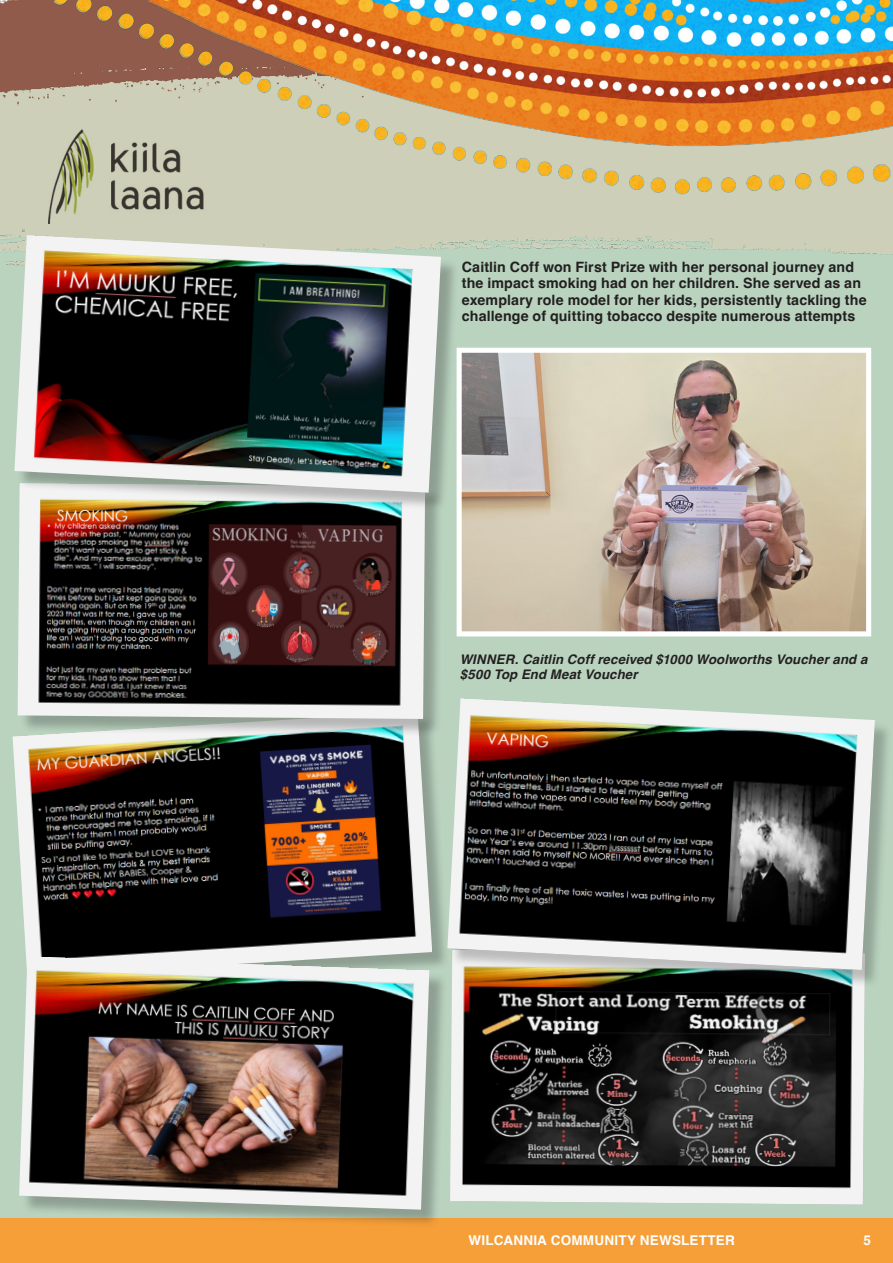
<style>
.page{position:relative;width:893px;height:1263px;background:#fff}
.page>*{position:absolute;margin:0;border:0;box-sizing:border-box;transform-origin:0 0}
.t1{font:700 14.25px/16.5px "Helvetica";letter-spacing:.01em;color:#231f20}
.t2{font:700 13.5px "Helvetica";letter-spacing:.015em;color:#fff}
.t3{font:italic 700 13.2px/15.3px "Helvetica";letter-spacing:.01em;color:#231f20}
</style>
<div class="page">
<div style="left:0;top:1218px;width:893px;height:44px;background:#f69f39"></div>
<div style="left:0;top:168px;width:893px;height:1049px;background:#b9d3bf"></div>
<img style="left:0;top:206px;width:893px;height:59px">
<img style="left:0;top:206px;width:252px;height:18px">
<img style="left:463px;top:354px;width:402px;height:276px">
<div style="left:457px;top:348px;width:414px;height:288px;border:5px solid #fff"></div>
<div style="left:15px;top:714px;width:436px;height:281px;background:#231f20;opacity:.29"></div>
<img style="left:13px;top:712px;width:419px;height:265px">
<div style="left:22px;top:959px;width:425px;height:269px;background:#231f20;opacity:.29"></div>
<img style="left:19px;top:956px;width:410px;height:254px">
<img style="left:450px;top:988px;width:415px;height:217px">
<div style="left:450px;top:701px;width:443px;height:287px;background:#231f20;opacity:.26"></div>
<img style="left:447px;top:698px;width:428px;height:272px">
<div style="left:20px;top:485px;width:424px;height:252px;background:#231f20;opacity:.29"></div>
<img style="left:18px;top:511px;width:407px;height:208px">
<div style="left:17px;top:238px;width:442px;height:273px;background:#231f20;opacity:.29"></div>
<img style="left:14px;top:235px;width:427px;height:258px">
<img style="left:0;top:1px;width:893px;height:205px">
<p class="t1" style="left:462px;top:260px;width:406px">Caitlin Coff won First Prize with her personal journey and the impact smoking had on her children. She served as an exemplary role model for her kids, persistently tackling the challenge of quitting tobacco despite numerous attempts</p>
<p class="t3" style="left:460px;top:653px;width:409px">WINNER. Caitlin Coff received $1000 Woolworths Voucher and a $500 Top End Meat Voucher</p>
<p class="t2" style="left:469px;top:1232px;width:268px">WILCANNIA COMMUNITY NEWSLETTER</p>
<p class="t2" style="left:863px;top:1232px;width:9px">5</p>
</div>
